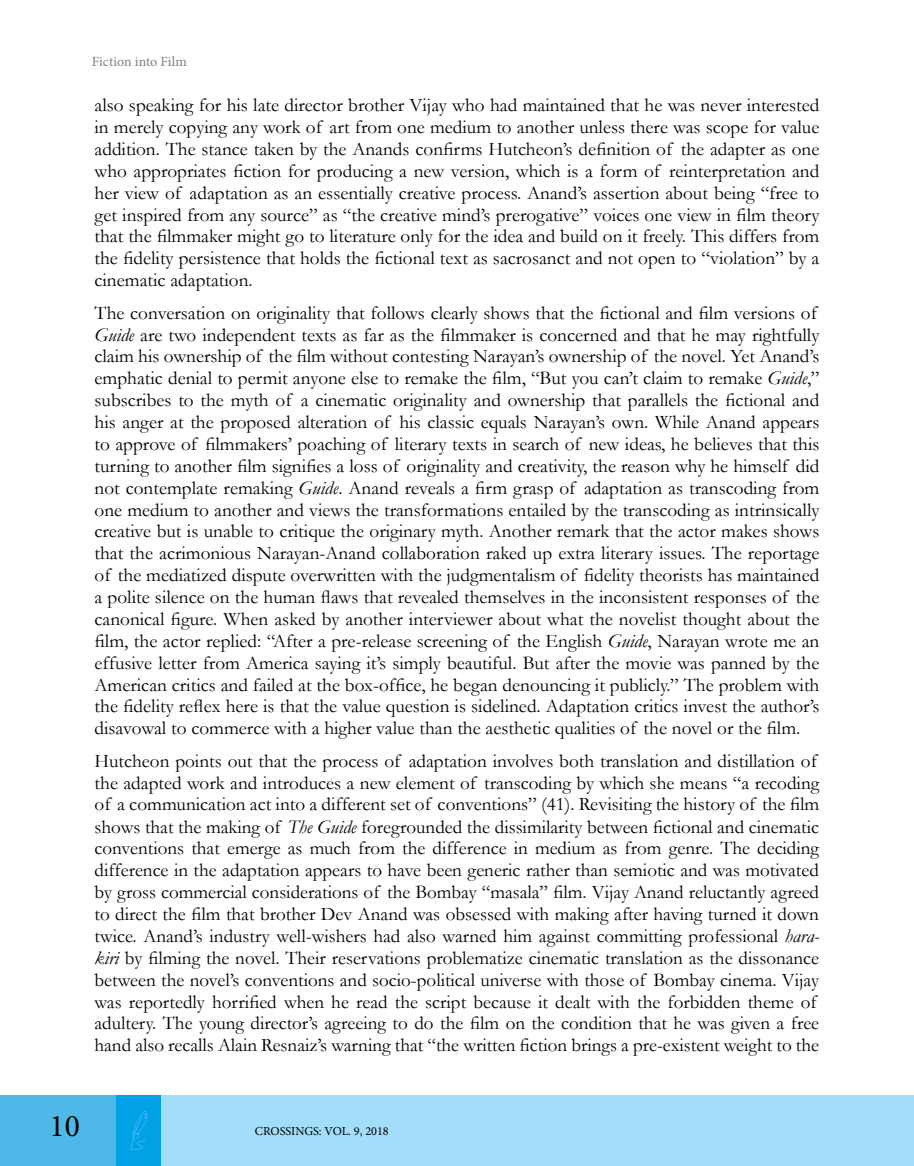
<style>
.page{position:relative;width:914px;height:1166px;background:#fff}
.page>*{position:absolute;margin:0;border:0;box-sizing:border-box;transform-origin:0 0}
.t1{font:31.5px "Minion Pro";color:#000}
.t2{font:19.25px/21.9px "Garamond";color:#000}
.t3{font:14px "Minion Pro";color:#808080}
.t4{font:12.25px "Minion Pro";color:#000}
.s1{font-style:italic}
</style>
<div class="page">
<div style="left:115px;top:1096px;width:46px;height:70px;background:#00a2e5"></div>
<div style="left:161px;top:1096px;width:753px;height:70px;background:#a2def9"></div>
<div style="left:0;top:1096px;width:115px;height:70px;background:#4eb8e9"></div>
<svg style="left:131px;top:1111px;width:16px;height:39px"></svg>
<p class="t3" style="left:92px;top:52px;width:96px">Fiction into Film</p>
<p class="t2" style="left:94px;top:94px;width:726px;text-align:justify">also speaking for his late director brother Vijay who had maintained that he was never interested in merely copying any work of art from one medium to another unless there was scope for value addition. The stance taken by the Anands confirms Hutcheon’s definition of the adapter as one who appropriates fiction for producing a new version, which is a form of reinterpretation and her view of adaptation as an essentially creative process. Anand’s assertion about being “free to get inspired from any source” as “the creative mind’s prerogative” voices one view in film theory that the filmmaker might go to literature only for the idea and build on it freely. This differs from the fidelity persistence that holds the fictional text as sacrosanct and not open to “violation” by a cinematic adaptation.</p>
<p class="t2" style="left:94px;top:301px;width:726px">The conversation on originality that follows clearly shows that the fictional and film versions of <span class="s1">Guide</span> are two independent texts as far as the filmmaker is concerned and that he may rightfully claim his ownership of the film without contesting Narayan’s ownership of the novel. Yet Anand’s emphatic denial to permit anyone else to remake the film, “But you can’t claim to remake <span class="s1">Guide</span>,” subscribes to the myth of a cinematic originality and ownership that parallels the fictional and his anger at the proposed alteration of his classic equals Narayan’s own. While Anand appears to approve of filmmakers’ poaching of literary texts in search of new ideas, he believes that this turning to another film signifies a loss of originality and creativity, the reason why he himself did not contemplate remaking <span class="s1">Guide</span>. Anand reveals a firm grasp of adaptation as transcoding from one medium to another and views the transformations entailed by the transcoding as intrinsically creative but is unable to critique the originary myth. Another remark that the actor makes shows that the acrimonious Narayan-Anand collaboration raked up extra literary issues. The reportage of the mediatized dispute overwritten with the judgmentalism of fidelity theorists has maintained a polite silence on the human flaws that revealed themselves in the inconsistent responses of the canonical figure. When asked by another interviewer about what the novelist thought about the film, the actor replied: “After a pre-release screening of the English <span class="s1">Guide</span>, Narayan wrote me an effusive letter from America saying it’s simply beautiful. But after the movie was panned by the American critics and failed at the box-office, he began denouncing it publicly.” The problem with the fidelity reflex here is that the value question is sidelined. Adaptation critics invest the author’s disavowal to commerce with a higher value than the aesthetic qualities of the novel or the film.</p>
<p class="t2" style="left:94px;top:749px;width:726px">Hutcheon points out that the process of adaptation involves both translation and distillation of the adapted work and introduces a new element of transcoding by which she means “a recoding of a communication act into a different set of conventions” (41). Revisiting the history of the film shows that the making of <span class="s1">The Guide</span> foregrounded the dissimilarity between fictional and cinematic conventions that emerge as much from the difference in medium as from genre. The deciding difference in the adaptation appears to have been generic rather than semiotic and was motivated by gross commercial considerations of the Bombay “masala” film. Vijay Anand reluctantly agreed to direct the film that brother Dev Anand was obsessed with making after having turned it down twice. Anand’s industry well-wishers had also warned him against committing professional <span class="s1">hara&shy;kiri</span> by filming the novel. Their reservations problematize cinematic translation as the dissonance between the novel’s conventions and socio-political universe with those of Bombay cinema. Vijay was reportedly horrified when he read the script because it dealt with the forbidden theme of adultery. The young director’s agreeing to do the film on the condition that he was given a free hand also recalls Alain Resnaiz’s warning that “the written fiction brings a pre-existent weight to the</p>
<h1 class="t1" style="left:50px;top:1105px;width:32px">10</h1>
<p class="t4" style="left:255px;top:1123px;width:135px">CROSSINGS: VOL. 9, 2018</p>
</div>
